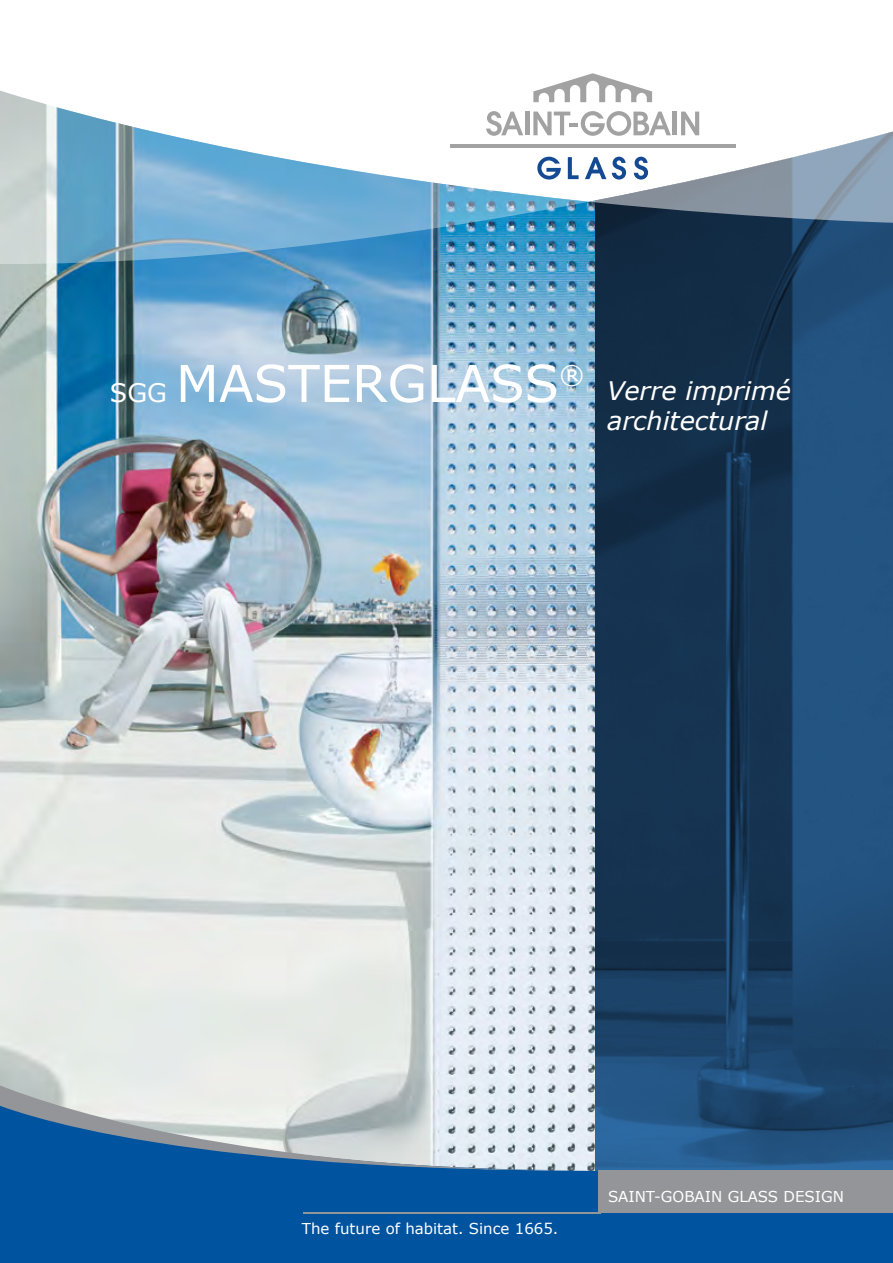
<style>
.page{position:relative;width:893px;height:1263px;background:#fff}
.page>*{position:absolute;margin:0;border:0;box-sizing:border-box;transform-origin:0 0}
.t1{font:51px "Verdana";color:#fff}
.t2{font:italic 25.5px "Verdana";color:#fff}
.titel_pagina___balkj{font:15px "Verdana";color:#fff}
.s1{font-size:25.5px}
</style>
<div class="page">
<img style="left:0;top:224px;width:595px;height:875px">
<svg style="left:595px;top:224px;width:298px;height:875px;background:#193d60"></svg>
<img style="left:0;top:202px;width:589px;height:62px">
<svg style="left:0;top:90px;width:652px;height:112px"></svg>
<svg style="left:0;top:1099px;width:893px;height:164px;background:#095498"></svg>
<svg style="left:0;top:1078px;width:589px;height:92px;background:#a8bdcd"></svg>
<div style="left:598px;top:1170px;width:295px;height:43px;background:#939598"></div>
<hr style="left:303px;top:1212px;width:298px;height:1px;background:#939598">
<svg style="left:533px;top:73px;width:119px;height:29px"></svg>
<hr style="left:450px;top:145px;width:285px;height:3px;background:#a2a2a2">
<hr style="left:525px;top:112px;width:4px;height:23px;background:#a2a2a2">
<svg style="left:486px;top:111px;width:37px;height:25px"></svg>
<svg style="left:533px;top:111px;width:360px;height:113px"></svg>
<p class="t1" style="left:110px;top:351px;width:476px"><span class="s1">SGG</span> MASTERGLASS<sup>®</sup></p>
<p class="t2" style="left:607px;top:375px;width:186px">Verre imprimé</p>
<p class="t2" style="left:607px;top:405px;width:162px">architectural</p>
<p class="titel_pagina___balkj" style="left:302px;top:1219px;width:258px">The future of habitat. Since 1665.</p>
<p class="titel_pagina___balkj" style="left:608px;top:1187px;width:237px">SAINT-GOBAIN GLASS DESIGN</p>
</div>
